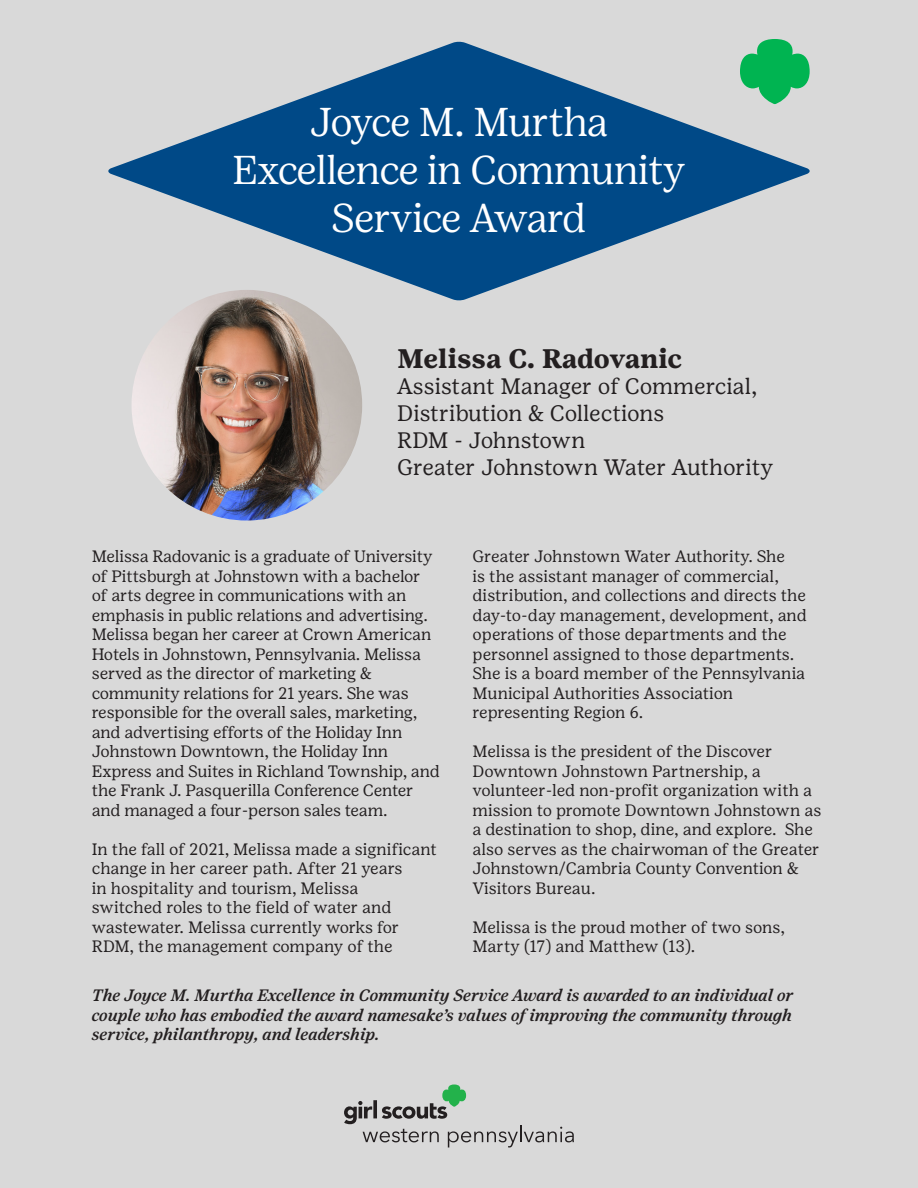
<style>
.page{position:relative;width:918px;height:1188px;background:#d9d9d9}
.page>*{position:absolute;margin:0;border:0;box-sizing:border-box;transform-origin:0 0}
.t1{font:300 40.2px "Girl Scout Display";letter-spacing:-.015em;color:#fff}
.t2{font:700 26.85px "Girl Scout Text";letter-spacing:-.01em;color:#231f20}
.t3{font:22.35px/26.8px "Girl Scout Text";letter-spacing:-.01em;color:#231f20}
.t4{font:16.5px/19.5px "Girl Scout Text";letter-spacing:-.01em;color:#231f20}
.t5{font:italic 500 16.5px/19.5px "Girl Scout Text";letter-spacing:-.005em;color:#231f20;text-align:justify}
</style>
<div class="page">
<svg style="left:108px;top:41px;width:702px;height:260px;fill:#004987"></svg>
<svg style="left:344px;top:1085px;width:230px;height:63px"></svg>
<svg style="left:740px;top:39px;width:70px;height:65px"></svg>
<img style="left:132px;top:290px;width:230px;height:231px;border-radius:115px">
<p class="t1" style="left:310px;top:97px;width:299px">Joyce M. Murtha</p>
<p class="t1" style="left:233px;top:145px;width:454px">Excellence in Community</p>
<p class="t1" style="left:332px;top:194px;width:256px">Service Award</p>
<p class="t2" style="left:397px;top:342px;width:287px">Melissa C. Radovanic</p>
<p class="t3" style="left:397px;top:373px;width:362px">Assistant Manager of Commercial,<br>Distribution &amp; Collections</p>
<p class="t3" style="left:397px;top:427px;width:190px">RDM - Johnstown</p>
<p class="t3" style="left:397px;top:453px;width:378px">Greater Johnstown Water Authority</p>
<p class="t4" style="left:92px;top:546px;width:350px">Melissa Radovanic is a graduate of University of Pittsburgh at Johnstown with a bachelor of arts degree in communications with an emphasis in public relations and advertising.<br>Melissa began her career at Crown American Hotels in Johnstown, Pennsylvania. Melissa served as the director of marketing &amp; community relations for 21 years. She was responsible for the overall sales, marketing, and advertising efforts of the Holiday Inn Johnstown Downtown, the Holiday Inn Express and Suites in Richland Township, and the Frank J. Pasquerilla Conference Center and managed a four-person sales team.</p>
<p class="t4" style="left:92px;top:839px;width:347px">In the fall of 2021, Melissa made a significant change in her career path. After 21 years<br>in hospitality and tourism, Melissa<br>switched roles to the field of water and wastewater. Melissa currently works for RDM, the management company of the</p>
<p class="t4" style="left:472px;top:546px;width:336px">Greater Johnstown Water Authority. She<br>is the assistant manager of commercial, distribution, and collections and directs the day-to-day management, development, and operations of those departments and the personnel assigned to those departments.<br>She is a board member of the Pennsylvania Municipal Authorities Association representing Region 6.</p>
<p class="t4" style="left:472px;top:741px;width:350px">Melissa is the president of the Discover Downtown Johnstown Partnership, a volunteer-led non-profit organization with a mission to promote Downtown Johnstown as a destination to shop, dine, and explore. She also serves as the chairwoman of the Greater Johnstown/Cambria County Convention &amp; Visitors Bureau.</p>
<p class="t4" style="left:472px;top:917px;width:314px">Melissa is the proud mother of two sons,<br>Marty (17) and Matthew (13).</p>
<p class="t5" style="left:92px;top:986px;width:703px">The Joyce M. Murtha Excellence in Community Service Award is awarded to an individual or couple who has embodied the award namesake’s values of improving the community through service, philanthropy, and leadership.</p>
</div>
